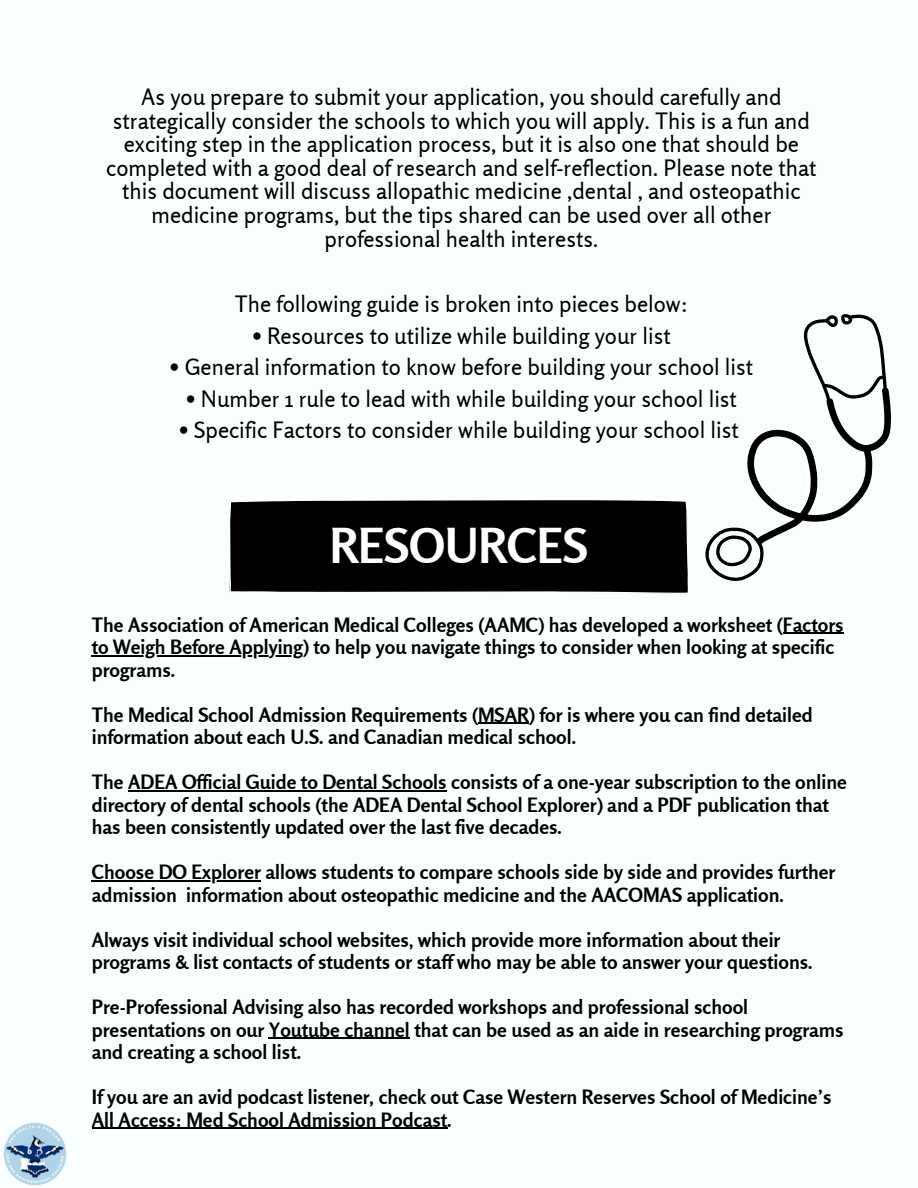
<style>
.page{position:relative;width:918px;height:1188px;background:#f9feff}
.page>*{position:absolute;margin:0;border:0;box-sizing:border-box;transform-origin:0 0}
.t1{font:700 48px "Rosario";color:#fff}
.t2{font:22.5px/23.7px "Rosario";color:#000;text-align:center}
.t3{font:700 19.65px/22.5px "Rosario";color:#000}
</style>
<div class="page">
<div style="left:229px;top:500px;width:459px;height:94px;background:#000"></div>
<svg style="left:705px;top:314px;width:186px;height:267px"></svg>
<hr style="left:783px;top:633px;width:61px;height:1px;background:#000">
<hr style="left:92px;top:655px;width:211px;height:2px;background:#000">
<hr style="left:478px;top:723px;width:51px;height:1px;background:#000">
<hr style="left:128px;top:790px;width:319px;height:2px;background:#000">
<hr style="left:92px;top:880px;width:169px;height:2px;background:#000">
<hr style="left:269px;top:1038px;width:141px;height:1px;background:#000">
<hr style="left:92px;top:1128px;width:355px;height:1px;background:#000">
<img style="left:3px;top:1122px;width:64px;height:64px">
<h2 class="t2" style="left:106px;top:85px;width:712px">As you prepare to submit your application, you should carefully and strategically consider the schools to which you will apply. This is a fun and exciting step in the application process, but it is also one that should be completed with a good deal of research and self-reflection. Please note that this document will discuss allopathic medicine ,dental , and osteopathic medicine programs, but the tips shared can be used over all other professional health interests.</h2>
<h2 class="t2" style="left:235px;top:292px;width:455px">The following guide is broken into pieces below:</h2>
<h2 class="t2" style="left:252px;top:324px;width:420px">• Resources to utilize while building your list</h2>
<h2 class="t2" style="left:170px;top:355px;width:585px">• General information to know before building your school list</h2>
<h2 class="t2" style="left:186px;top:387px;width:553px">• Number 1 rule to lead with while building your school list</h2>
<h2 class="t2" style="left:179px;top:418px;width:562px">• Specific Factors to consider while building your school list</h2>
<p class="t1" style="left:330px;top:516px;width:260px">RESOURCES</p>
<p class="t3" style="left:92px;top:613px;width:753px">The Association of American Medical Colleges (AAMC) has developed a worksheet (Factors</p>
<h1 class="t3" style="left:92px;top:636px;width:744px">to Weigh Before Applying) to help you navigate things to consider when looking at specific programs.</h1>
<h1 class="t3" style="left:92px;top:703px;width:722px">The Medical School Admission Requirements (MSAR) for is where you can find detailed</h1>
<p class="t3" style="left:92px;top:726px;width:486px">information about each U.S. and Canadian medical school.</p>
<p class="t3" style="left:92px;top:771px;width:757px">The ADEA Official Guide to Dental Schools consists of a one-year subscription to the online</p>
<p class="t3" style="left:92px;top:793px;width:739px">directory of dental schools (the ADEA Dental School Explorer) and a PDF publication that has been consistently updated over the last five decades.</p>
<p class="t3" style="left:92px;top:861px;width:745px">Choose DO Explorer allows students to compare schools side by side and provides further admission information about osteopathic medicine and the AACOMAS application.</p>
<p class="t3" style="left:92px;top:928px;width:722px">Always visit individual school websites, which provide more information about their programs &amp; list contacts of students or staff who may be able to answer your questions.</p>
<p class="t3" style="left:92px;top:996px;width:753px">Pre-Professional Advising also has recorded workshops and professional school presentations on our Youtube channel that can be used as an aide in researching programs and creating a school list.</p>
<p class="t3" style="left:92px;top:1086px;width:741px">If you are an avid podcast listener, check out Case Western Reserves School of Medicine’s<br>All Access: Med School Admission Podcast.</p>
</div>
